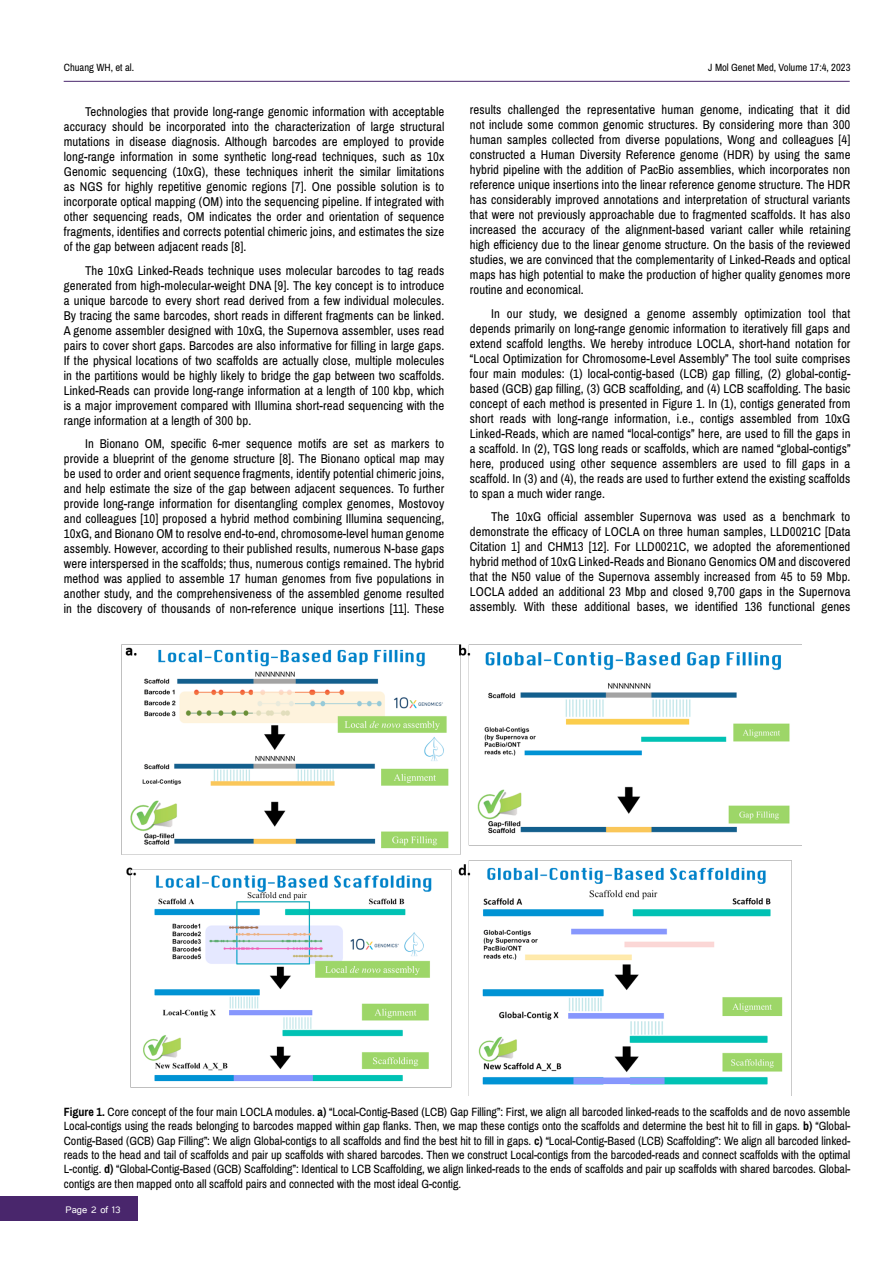
<style>
.page{position:relative;width:893px;height:1263px;background:#fff}
.page>*{position:absolute;margin:0;border:0;box-sizing:border-box;transform-origin:0 0}
.t1{font:12.75px/15px "Archivo Narrow";letter-spacing:.01em;color:#000;text-align:justify}
.t2{font:12px/14.4px "Archivo Narrow";color:#000;text-align:justify}
.t3{font:12px "Tunga";color:#fff}
.t4{font:10.5px "Archivo Narrow";color:#000}
.s1{font-weight:700}
</style>
<div class="page">
<hr style="left:64px;top:81px;width:786px;height:1px;background:#49266c">
<div style="left:0;top:1196px;width:137px;height:24px;background:#49266c"></div>
<img style="left:121px;top:644px;width:680px;height:452px">
<p class="t4" style="left:64px;top:61px;width:72px">Chuang WH, et al.</p>
<p class="t4" style="left:708px;top:61px;width:144px">J Mol Genet Med, Volume 17:4, 2023</p>
<p class="t1" style="left:64px;top:105px;width:382px;text-indent:21px">Technologies that provide long-range genomic information with acceptable accuracy should be incorporated into the characterization of large structural mutations in disease diagnosis. Although barcodes are employed to provide long-range information in some synthetic long-read techniques, such as 10x Genomic sequencing (10xG), these techniques inherit the similar limitations as NGS for highly repetitive genomic regions [7]. One possible solution is to incorporate optical mapping (OM) into the sequencing pipeline. If integrated with other sequencing reads, OM indicates the order and orientation of sequence fragments, identifies and corrects potential chimeric joins, and estimates the size of the gap between adjacent reads [8].</p>
<p class="t1" style="left:64px;top:263px;width:382px;text-indent:21px">The 10xG Linked-Reads technique uses molecular barcodes to tag reads generated from high-molecular-weight DNA [9]. The key concept is to introduce a unique barcode to every short read derived from a few individual molecules.<br>By tracing the same barcodes, short reads in different fragments can be linked.<br>A genome assembler designed with 10xG, the Supernova assembler, uses read pairs to cover short gaps. Barcodes are also informative for filling in large gaps.<br>If the physical locations of two scaffolds are actually close, multiple molecules in the partitions would be highly likely to bridge the gap between two scaffolds.<br>Linked-Reads can provide long-range information at a length of 100 kbp, which is a major improvement compared with Illumina short-read sequencing with the range information at a length of 300 bp.</p>
<p class="t1" style="left:64px;top:436px;width:382px;text-indent:21px">In Bionano OM, specific 6-mer sequence motifs are set as markers to provide a blueprint of the genome structure [8]. The Bionano optical map may be used to order and orient sequence fragments, identify potential chimeric joins, and help estimate the size of the gap between adjacent sequences. To further provide long-range information for disentangling complex genomes, Mostovoy and colleagues [10] proposed a hybrid method combining Illumina sequencing, 10xG, and Bionano OM to resolve end-to-end, chromosome-level human genome assembly. However, according to their published results, numerous N-base gaps were interspersed in the scaffolds; thus, numerous contigs remained. The hybrid method was applied to assemble 17 human genomes from five populations in another study, and the comprehensiveness of the assembled genome resulted in the discovery of thousands of non-reference unique insertions [11]. These</p>
<p class="t1" style="left:470px;top:102px;width:382px">results challenged the representative human genome, indicating that it did not include some common genomic structures. By considering more than 300 human samples collected from diverse populations, Wong and colleagues [4] constructed a Human Diversity Reference genome (HDR) by using the same hybrid pipeline with the addition of PacBio assemblies, which incorporates non reference unique insertions into the linear reference genome structure. The HDR has considerably improved annotations and interpretation of structural variants that were not previously approachable due to fragmented scaffolds. It has also increased the accuracy of the alignment-based variant caller while retaining high efficiency due to the linear genome structure. On the basis of the reviewed studies, we are convinced that the complementarity of Linked-Reads and optical maps has high potential to make the production of higher quality genomes more routine and economical.</p>
<p class="t1" style="left:470px;top:306px;width:382px;text-indent:21px">In our study, we designed a genome assembly optimization tool that depends primarily on long-range genomic information to iteratively fill gaps and extend scaffold lengths. We hereby introduce LOCLA, short-hand notation for “Local Optimization for Chromosome-Level Assembly” The tool suite comprises four main modules: (1) local-contig-based (LCB) gap filling, (2) global-contig&shy;based (GCB) gap filling, (3) GCB scaffolding, and (4) LCB scaffolding. The basic concept of each method is presented in Figure 1. In (1), contigs generated from short reads with long-range information, i.e., contigs assembled from 10xG Linked-Reads, which are named “local-contigs” here, are used to fill the gaps in a scaffold. In (2), TGS long reads or scaffolds, which are named “global-contigs” here, produced using other sequence assemblers are used to fill gaps in a scaffold. In (3) and (4), the reads are used to further extend the existing scaffolds to span a much wider range.</p>
<p class="t1" style="left:470px;top:509px;width:382px;text-indent:21px">The 10xG official assembler Supernova was used as a benchmark to demonstrate the efficacy of LOCLA on three human samples, LLD0021C [Data Citation 1] and CHM13 [12]. For LLD0021C, we adopted the aforementioned hybrid method of 10xG Linked-Reads and Bionano Genomics OM and discovered that the N50 value of the Supernova assembly increased from 45 to 59 Mbp.<br>LOCLA added an additional 23 Mbp and closed 9,700 gaps in the Supernova assembly. With these additional bases, we identified 136 functional genes</p>
<p class="t2" style="left:64px;top:1104px;width:788px"><span class="s1">Figure 1.</span> Core concept of the four main LOCLA modules. <span class="s1">a)</span> “Local-Contig-Based (LCB) Gap Filling”: First, we align all barcoded linked-reads to the scaffolds and de novo assemble Local-contigs using the reads belonging to barcodes mapped within gap flanks. Then, we map these contigs onto the scaffolds and determine the best hit to fill in gaps. <span class="s1">b)</span> “Global-Contig-Based (GCB) Gap Filling”: We align Global-contigs to all scaffolds and find the best hit to fill in gaps. <span class="s1">c)</span> “Local-Contig-Based (LCB) Scaffolding”: We align all barcoded linked&shy;reads to the head and tail of scaffolds and pair up scaffolds with shared barcodes. Then we construct Local-contigs from the barcoded-reads and connect scaffolds with the optimal L-contig. <span class="s1">d)</span> “Global-Contig-Based (GCB) Scaffolding”: Identical to LCB Scaffolding, we align linked-reads to the ends of scaffolds and pair up scaffolds with shared barcodes. Global&shy;contigs are then mapped onto all scaffold pairs and connected with the most ideal G-contig.</p>
<p class="t3" style="left:66px;top:1202px;width:57px">Page 2 of 13</p>
</div>
